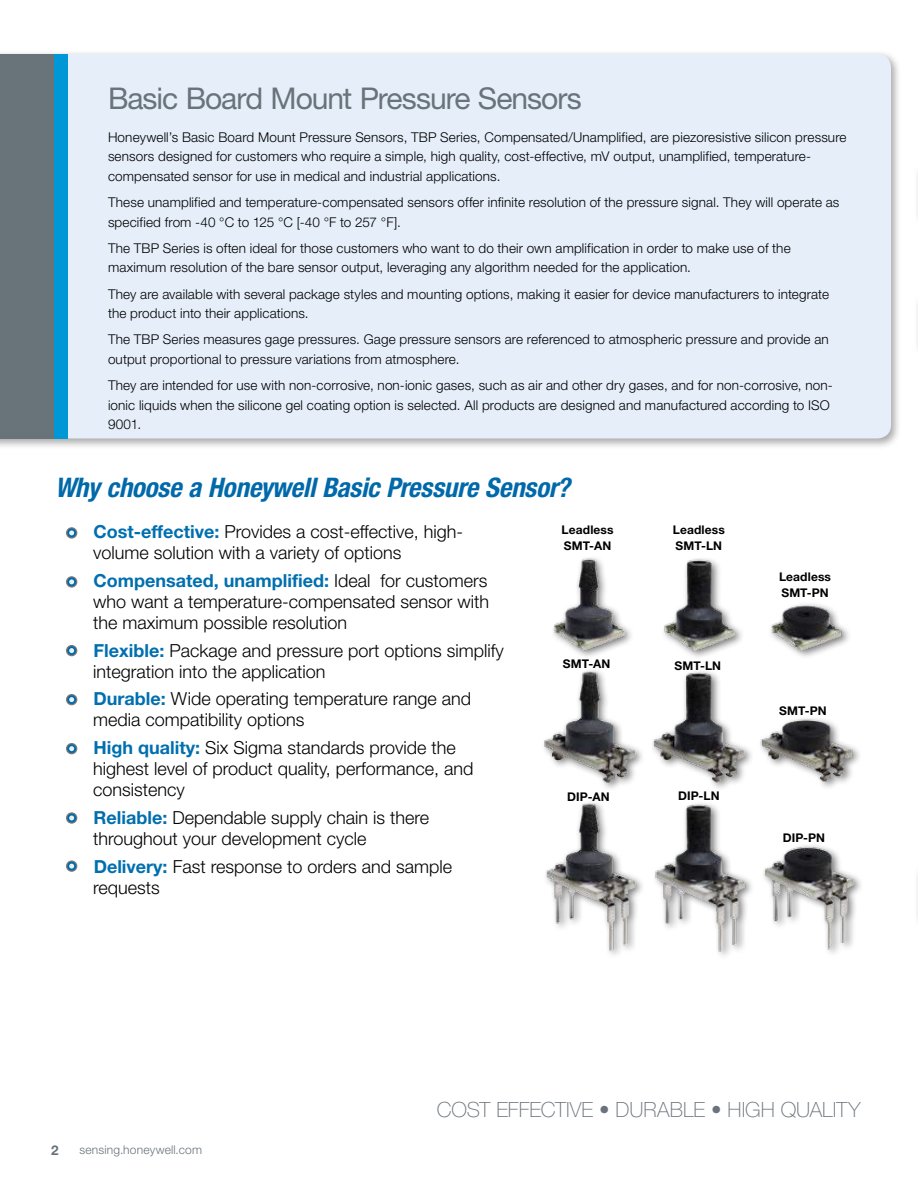
<style>
.page{position:relative;width:918px;height:1188px;background:#fff}
.page>*{position:absolute;margin:0;border:0;box-sizing:border-box;transform-origin:0 0}
.t1{font:30px "Helvetica Neue LT Std";letter-spacing:-.035em;color:#68737a}
.t2{font:italic 700 condensed 27px "Helvetica Neue LT Std";letter-spacing:-.01em;color:#0069aa}
.t3{font:100 21px "Helvetica Neue LT Std";color:#6a737b}
.t4{font:300 18px/21px "Helvetica Neue LT Std";color:#000}
.t5{font:300 13.5px/19.5px "Helvetica Neue LT Std";letter-spacing:.01em;color:#000}
.t6{font:700 13.5px "Helvetica Neue LT Std";color:#68737a}
.t7{font:700 12px/16px "Helvetica Neue LT Std";letter-spacing:.01em;color:#000}
.t8{font:300 12px "Helvetica Neue LT Std";letter-spacing:.015em;color:#68737a}
.s1{color:#0097d7}
.s2{font-weight:700;color:#006faf}
</style>
<div class="page">
<div style="left:66px;top:645px;width:11px;height:11px;background:#77787b;border-radius:50%"></div>
<svg style="left:67px;top:646px;width:9px;height:9px"></svg>
<svg style="left:69px;top:648px;width:5px;height:5px"></svg>
<svg style="left:917px;top:173px;width:1px;height:42px"></svg>
<svg style="left:917px;top:875px;width:1px;height:42px"></svg>
<hr style="left:917px;top:298px;width:1px;height:48px;background:#68737a">
<div style="left:0;top:50px;width:902px;height:399px;background:#000;opacity:.34"></div>
<div style="left:68px;top:54px;width:823px;height:384px;background:#e5eef9"></div>
<div style="left:8px;top:54px;width:60px;height:384px;background:#0097d7"></div>
<div style="left:0;top:54px;width:54px;height:384px;background:#68737a"></div>
<svg style="left:66px;top:576px;width:11px;height:12px"></svg>
<svg style="left:67px;top:578px;width:9px;height:8px"></svg>
<svg style="left:69px;top:579px;width:5px;height:5px"></svg>
<img style="left:544px;top:558px;width:316px;height:398px">
<hr style="left:917px;top:490px;width:1px;height:48px;background:#68737a">
<div style="left:66px;top:694px;width:11px;height:11px;background:#77787b;border-radius:50%"></div>
<svg style="left:67px;top:695px;width:9px;height:9px"></svg>
<svg style="left:69px;top:697px;width:5px;height:5px"></svg>
<div style="left:66px;top:743px;width:11px;height:11px;background:#77787b;border-radius:50%"></div>
<svg style="left:67px;top:744px;width:9px;height:9px"></svg>
<svg style="left:69px;top:746px;width:5px;height:5px"></svg>
<svg style="left:66px;top:812px;width:11px;height:12px"></svg>
<svg style="left:67px;top:814px;width:9px;height:8px"></svg>
<svg style="left:69px;top:816px;width:5px;height:4px"></svg>
<svg style="left:66px;top:527px;width:11px;height:12px"></svg>
<svg style="left:67px;top:529px;width:9px;height:8px"></svg>
<svg style="left:69px;top:530px;width:5px;height:5px"></svg>
<svg style="left:66px;top:860px;width:11px;height:12px"></svg>
<svg style="left:67px;top:862px;width:9px;height:8px"></svg>
<svg style="left:69px;top:864px;width:5px;height:5px"></svg>
<h1 class="t1" style="left:108px;top:80px;width:475px">Basic Board Mount Pressure Sensors</h1>
<p class="t5" style="left:108px;top:127px;width:740px">Honeywell’s Basic Board Mount Pressure Sensors, TBP Series, Compensated/Unamplified, are piezoresistive silicon pressure sensors designed for customers who require a simple, high quality, cost-effective, mV output, unamplified, temperature&shy;compensated sensor for use in medical and industrial applications.</p>
<p class="t5" style="left:108px;top:192px;width:733px">These unamplified and temperature-compensated sensors offer infinite resolution of the pressure signal. They will operate as specified from -40 °C to 125 °C [-40 °F to 257 °F].</p>
<p class="t5" style="left:108px;top:238px;width:684px">The TBP Series is often ideal for those customers who want to do their own amplification in order to make use of the maximum resolution of the bare sensor output, leveraging any algorithm needed for the application.</p>
<p class="t5" style="left:108px;top:284px;width:723px">They are available with several package styles and mounting options, making it easier for device manufacturers to integrate the product into their applications.</p>
<p class="t5" style="left:108px;top:330px;width:722px">The TBP Series measures gage pressures. Gage pressure sensors are referenced to atmospheric pressure and provide an output proportional to pressure variations from atmosphere.</p>
<p class="t5" style="left:108px;top:375px;width:726px">They are intended for use with non-corrosive, non-ionic gases, such as air and other dry gases, and for non-corrosive, non&shy;ionic liquids when the silicone gel coating option is selected. All products are designed and manufactured according to ISO<br>9001.</p>
<h2 class="t2" style="left:55px;top:471px;width:516px">Why choose a Honeywell Basic Pressure Sensor?</h2>
<h3 class="t4" style="left:93px;top:521px;width:372px;text-indent:-26px"><span class="s1">•</span> <span class="s2">Cost-effective:</span> Provides a cost-effective, high&shy;volume solution with a variety of options</h3>
<h3 class="t4" style="left:93px;top:569px;width:398px;text-align:justify"><span class="s2">Compensated, unamplified:</span> Ideal for customers who want a temperature-compensated sensor with the maximum possible resolution</h3>
<h3 class="t4" style="left:93px;top:639px;width:412px"><span class="s2">Flexible:</span> Package and pressure port options simplify integration into the application</h3>
<h3 class="t4" style="left:93px;top:688px;width:380px;text-indent:-26px"><span class="s1">•</span> <span class="s2">Durable:</span> Wide operating temperature range and media compatibility options</h3>
<h3 class="t4" style="left:93px;top:737px;width:382px;text-indent:-26px"><span class="s1">•</span> <span class="s2">High quality:</span> Six Sigma standards provide the highest level of product quality, performance, and consistency</h3>
<h3 class="t4" style="left:93px;top:807px;width:338px"><span class="s2">Reliable:</span> Dependable supply chain is there throughout your development cycle</h3>
<h3 class="t4" style="left:93px;top:855px;width:360px;text-indent:-26px"><span class="s1">•</span> <span class="s2">Delivery:</span> Fast response to orders and sample requests</h3>
<p class="t7" style="left:562px;top:521px;width:54px">Leadless<br>SMT-AN</p>
<p class="t7" style="left:673px;top:522px;width:54px">Leadless<br>SMT-LN</p>
<p class="t7" style="left:563px;top:656px;width:49px">SMT-AN</p>
<p class="t7" style="left:675px;top:657px;width:48px">SMT-LN</p>
<p class="t7" style="left:567px;top:788px;width:44px">DIP-AN</p>
<p class="t7" style="left:678px;top:788px;width:43px">DIP-LN</p>
<p class="t7" style="left:779px;top:569px;width:54px">Leadless<br>SMT-PN</p>
<p class="t7" style="left:779px;top:702px;width:49px">SMT-PN</p>
<p class="t7" style="left:783px;top:829px;width:44px">DIP-PN</p>
<p class="t6" style="left:51px;top:1142px;width:9px">2</p>
<p class="t8" style="left:79px;top:1143px;width:124px">sensing.honeywell.com</p>
<h3 class="t3" style="left:437px;top:1097px;width:425px">COST EFFECTIVE • DURABLE • HIGH QUALITY</h3>
</div>
